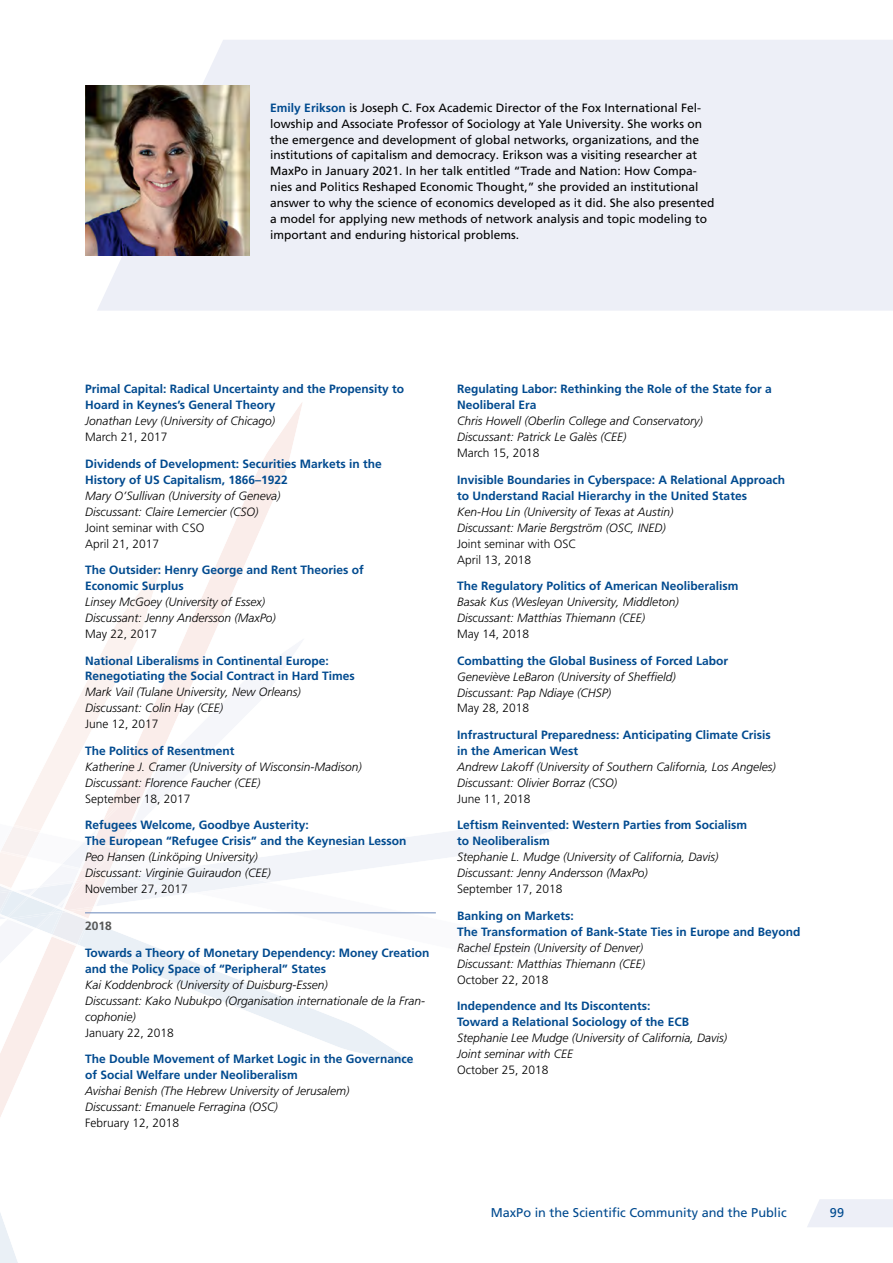
<style>
.page{position:relative;width:893px;height:1263px;background:#fff}
.page>*{position:absolute;margin:0;border:0;box-sizing:border-box;transform-origin:0 0}
.t1{font:12.75px "Frutiger LT Pro";color:#004a8f}
.Datenteil-2-kursiv{font:italic 300 12px/15.9px "Frutiger LT Pro";color:#000}
.Name-Datenteil{font:700 12px/15.9px "Frutiger LT Pro";color:#004a8f}
.Texte-Kästchen{font:12px/15.9px "Frutiger LT Pro";color:#000}
.Datenteil{font:300 12px "Frutiger LT Pro";color:#000}
.Datenteil-2-ohne_Zwi{font:300 12px "Frutiger LT Pro";color:#000}
.Datenteil-Jahre{font:700 12px "Frutiger LT Pro";color:#565655}
.s1{font-weight:700;color:#004a8f}
</style>
<div class="page">
<svg style="left:111px;top:403px;width:191px;height:233px"></svg>
<svg style="left:417px;top:827px;width:135px;height:87px"></svg>
<svg style="left:307px;top:836px;width:110px;height:227px"></svg>
<svg style="left:0;top:636px;width:307px;height:627px"></svg>
<svg style="left:807px;top:1199px;width:86px;height:28px;background:#eef0f7"></svg>
<hr style="left:85px;top:912px;width:351px;height:1px;background:#6887ba">
<div style="left:97px;top:40px;width:796px;height:271px;background:#edeff7"></div>
<img style="left:85px;top:85px;width:165px;height:170px">
<p class="Texte-Kästchen" style="left:270px;top:100px;width:446px"><span class="s1">Emily Erikson</span> is Joseph C. Fox Academic Director of the Fox International Fel&shy;lowship and Associate Professor of Sociology at Yale University. She works on the emergence and development of global networks, organizations, and the institutions of capitalism and democracy. Erikson was a visiting researcher at MaxPo in January 2021. In her talk entitled “Trade and Nation: How Compa&shy;nies and Politics Reshaped Economic Thought,” she provided an institutional answer to why the science of economics developed as it did. She also presented a model for applying new methods of network analysis and topic modeling to important and enduring historical problems.</p>
<p class="Name-Datenteil" style="left:85px;top:381px;width:321px">Primal Capital: Radical Uncertainty and the Propensity to<br>Hoard in Keynes’s General Theory</p>
<p class="Datenteil-2-kursiv" style="left:85px;top:413px;width:192px">Jonathan Levy (University of Chicago)</p>
<p class="Datenteil" style="left:85px;top:430px;width:84px">March 21, 2017</p>
<p class="Name-Datenteil" style="left:85px;top:456px;width:298px">Dividends of Development: Securities Markets in the<br>History of US Capitalism, 1866–1922</p>
<p class="Datenteil-2-kursiv" style="left:85px;top:488px;width:197px">Mary O’Sullivan (University of Geneva)</p>
<p class="Datenteil-2-kursiv" style="left:85px;top:504px;width:175px">Discussant: Claire Lemercier (CSO)</p>
<p class="Datenteil-2-ohne_Zwi" style="left:85px;top:520px;width:121px">Joint seminar with CSO</p>
<p class="Datenteil" style="left:85px;top:536px;width:76px">April 21, 2017</p>
<p class="Name-Datenteil" style="left:85px;top:562px;width:280px">The Outsider: Henry George and Rent Theories of<br>Economic Surplus</p>
<p class="Datenteil-2-kursiv" style="left:85px;top:594px;width:181px">Linsey McGoey (University of Essex)</p>
<p class="Datenteil-2-kursiv" style="left:85px;top:610px;width:192px">Discussant: Jenny Andersson (MaxPo)</p>
<p class="Datenteil" style="left:85px;top:627px;width:74px">May 22, 2017</p>
<p class="Name-Datenteil" style="left:85px;top:652px;width:271px">National Liberalisms in Continental Europe:<br>Renegotiating the Social Contract in Hard Times</p>
<p class="Datenteil-2-kursiv" style="left:85px;top:684px;width:217px">Mark Vail (Tulane University, New Orleans)</p>
<p class="Datenteil-2-kursiv" style="left:85px;top:700px;width:140px">Discussant: Colin Hay (CEE)</p>
<p class="Datenteil" style="left:85px;top:717px;width:75px">June 12, 2017</p>
<p class="Name-Datenteil" style="left:85px;top:743px;width:151px">The Politics of Resentment</p>
<p class="Datenteil-2-kursiv" style="left:85px;top:759px;width:278px">Katherine J. Cramer (University of Wisconsin-Madison)</p>
<p class="Datenteil-2-kursiv" style="left:85px;top:775px;width:177px">Discussant: Florence Faucher (CEE)</p>
<p class="Datenteil" style="left:85px;top:792px;width:107px">September 18, 2017</p>
<p class="Name-Datenteil" style="left:85px;top:817px;width:323px">Refugees Welcome, Goodbye Austerity:<br>The European “Refugee Crisis” and the Keynesian Lesson</p>
<p class="Datenteil-2-kursiv" style="left:85px;top:849px;width:174px">Peo Hansen (Linköping University)</p>
<p class="Datenteil-2-kursiv" style="left:85px;top:865px;width:187px">Discussant: Virginie Guiraudon (CEE)</p>
<p class="Datenteil" style="left:85px;top:882px;width:104px">November 27, 2017</p>
<p class="Datenteil-Jahre" style="left:85px;top:919px;width:28px">2018</p>
<p class="Name-Datenteil" style="left:85px;top:945px;width:346px">Towards a Theory of Monetary Dependency: Money Creation and the Policy Space of “Peripheral” States</p>
<p class="Datenteil-2-kursiv" style="left:85px;top:977px;width:244px">Kai Koddenbrock (University of Duisburg-Essen)</p>
<p class="Datenteil-2-kursiv" style="left:85px;top:993px;width:342px">Discussant: Kako Nubukpo (Organisation internationale de la Fran&shy;cophonie)</p>
<p class="Datenteil" style="left:85px;top:1025px;width:90px">January 22, 2018</p>
<p class="Name-Datenteil" style="left:85px;top:1051px;width:330px">The Double Movement of Market Logic in the Governance of Social Welfare under Neoliberalism</p>
<p class="Datenteil-2-kursiv" style="left:85px;top:1083px;width:266px">Avishai Benish (The Hebrew University of Jerusalem)</p>
<p class="Datenteil-2-kursiv" style="left:85px;top:1099px;width:194px">Discussant: Emanuele Ferragina (OSC)</p>
<p class="Datenteil" style="left:85px;top:1116px;width:96px">February 12, 2018</p>
<p class="Name-Datenteil" style="left:457px;top:381px;width:316px">Regulating Labor: Rethinking the Role of the State for a<br>Neoliberal Era</p>
<p class="Datenteil-2-kursiv" style="left:457px;top:413px;width:247px">Chris Howell (Oberlin College and Conservatory)</p>
<p class="Datenteil-2-kursiv" style="left:457px;top:429px;width:171px">Discussant: Patrick Le Galès (CEE)</p>
<p class="Datenteil" style="left:457px;top:446px;width:84px">March 15, 2018</p>
<p class="Name-Datenteil" style="left:457px;top:472px;width:329px">Invisible Boundaries in Cyberspace: A Relational Approach to Understand Racial Hierarchy in the United States</p>
<p class="Datenteil-2-kursiv" style="left:457px;top:504px;width:218px">Ken-Hou Lin (University of Texas at Austin)</p>
<p class="Datenteil-2-kursiv" style="left:457px;top:520px;width:210px">Discussant: Marie Bergström (OSC, INED)</p>
<p class="Datenteil-2-ohne_Zwi" style="left:457px;top:536px;width:121px">Joint seminar with OSC</p>
<p class="Datenteil" style="left:457px;top:552px;width:76px">April 13, 2018</p>
<p class="Name-Datenteil" style="left:457px;top:578px;width:283px">The Regulatory Politics of American Neoliberalism</p>
<p class="Datenteil-2-kursiv" style="left:457px;top:594px;width:223px">Basak Kus (Wesleyan University, Middleton)</p>
<p class="Datenteil-2-kursiv" style="left:457px;top:610px;width:190px">Discussant: Matthias Thiemann (CEE)</p>
<p class="Datenteil" style="left:457px;top:627px;width:74px">May 14, 2018</p>
<p class="Name-Datenteil" style="left:457px;top:652px;width:273px">Combatting the Global Business of Forced Labor</p>
<p class="Datenteil-2-kursiv" style="left:457px;top:668px;width:220px">Geneviève LeBaron (University of Sheffield)</p>
<p class="Datenteil-2-kursiv" style="left:457px;top:684px;width:156px">Discussant: Pap Ndiaye (CHSP)</p>
<p class="Datenteil" style="left:457px;top:701px;width:74px">May 28, 2018</p>
<p class="Name-Datenteil" style="left:457px;top:727px;width:315px">Infrastructural Preparedness: Anticipating Climate Crisis in the American West</p>
<p class="Datenteil-2-kursiv" style="left:457px;top:759px;width:320px">Andrew Lakoff (University of Southern California, Los Angeles)</p>
<p class="Datenteil-2-kursiv" style="left:457px;top:775px;width:161px">Discussant: Olivier Borraz (CSO)</p>
<p class="Datenteil" style="left:457px;top:792px;width:75px">June 11, 2018</p>
<p class="Name-Datenteil" style="left:457px;top:817px;width:291px">Leftism Reinvented: Western Parties from Socialism to Neoliberalism</p>
<p class="Datenteil-2-kursiv" style="left:457px;top:849px;width:263px">Stephanie L. Mudge (University of California, Davis)</p>
<p class="Datenteil-2-kursiv" style="left:457px;top:865px;width:192px">Discussant: Jenny Andersson (MaxPo)</p>
<p class="Datenteil" style="left:457px;top:882px;width:107px">September 17, 2018</p>
<p class="Name-Datenteil" style="left:457px;top:908px;width:345px">Banking on Markets:<br>The Transformation of Bank-State Ties in Europe and Beyond</p>
<p class="Datenteil-2-kursiv" style="left:457px;top:940px;width:188px">Rachel Epstein (University of Denver)</p>
<p class="Datenteil-2-kursiv" style="left:457px;top:956px;width:190px">Discussant: Matthias Thiemann (CEE)</p>
<p class="Datenteil" style="left:457px;top:972px;width:93px">October 22, 2018</p>
<p class="Name-Datenteil" style="left:457px;top:998px;width:233px">Independence and Its Discontents:<br>Toward a Relational Sociology of the ECB</p>
<p class="Datenteil-2-kursiv" style="left:457px;top:1030px;width:272px">Stephanie Lee Mudge (University of California, Davis)</p>
<p class="Datenteil-2-kursiv" style="left:457px;top:1046px;width:118px">Joint seminar with CEE</p>
<p class="Datenteil" style="left:457px;top:1063px;width:93px">October 25, 2018</p>
<p class="t1" style="left:491px;top:1205px;width:297px">MaxPo in the Scientific Community and the Public</p>
<p class="t1" style="left:830px;top:1205px;width:16px">99</p>
</div>
